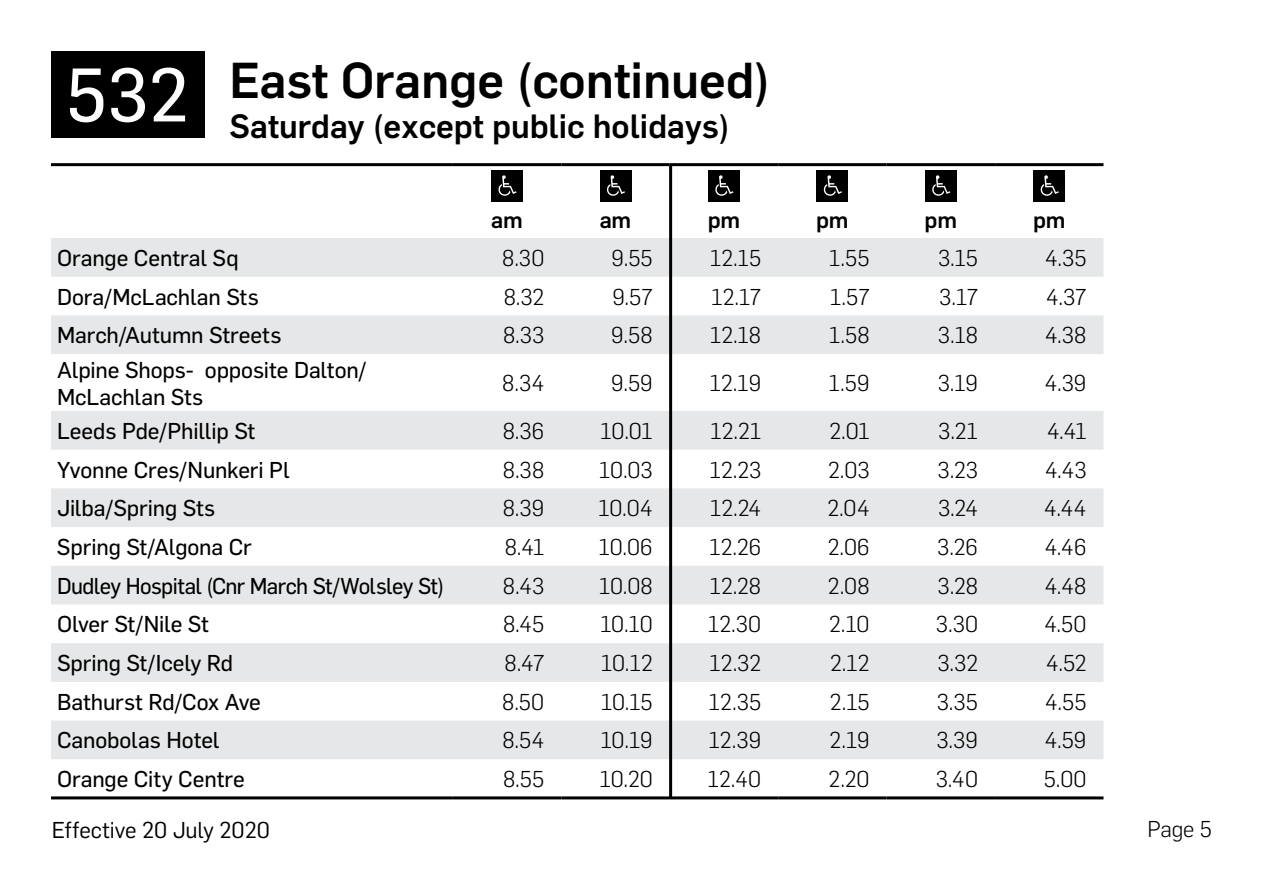
<style>
.page{position:relative;width:1263px;height:893px;background:#fff}
.page>*{position:absolute;margin:0;border:0;box-sizing:border-box;transform-origin:0 0}
.t1{font:500 49.5px "Flama";color:#000}
.t2{font:500 33px "Flama";color:#000}
.t3{font:300 22.5px "Flama";letter-spacing:.005em;color:#000}
.t4{font:22.5px/27px "Flama Basic";letter-spacing:-.005em;color:#000}
.t5{font:22.5px "Flama Basic";letter-spacing:-.03em;color:#000}
.t6{font:22.5px "Flama";color:#000}
.t7{font:500 22.5px "Flama";letter-spacing:-.005em;color:#000}
.s1{font-family:"Flama Basic";font-weight:400;font-size:74.1px;color:#fff}
</style>
<div class="page">
<div style="left:51px;top:51px;width:154px;height:87px;background:#000"></div>
<svg style="left:51px;top:238px;width:1052px;height:521px;fill:#e6e7e8"></svg>
<hr style="left:51px;top:163px;width:402px;height:3px;background:#000">
<hr style="left:453px;top:163px;width:108px;height:3px;background:#000">
<hr style="left:561px;top:163px;width:109px;height:3px;background:#000">
<hr style="left:670px;top:163px;width:108px;height:3px;background:#000">
<hr style="left:778px;top:163px;width:109px;height:3px;background:#000">
<hr style="left:887px;top:163px;width:108px;height:3px;background:#000">
<hr style="left:995px;top:163px;width:108px;height:3px;background:#000">
<hr style="left:51px;top:796px;width:402px;height:3px;background:#000">
<hr style="left:453px;top:796px;width:108px;height:3px;background:#000">
<hr style="left:561px;top:796px;width:109px;height:3px;background:#000">
<hr style="left:670px;top:796px;width:108px;height:3px;background:#000">
<hr style="left:778px;top:796px;width:109px;height:3px;background:#000">
<hr style="left:887px;top:796px;width:108px;height:3px;background:#000">
<hr style="left:995px;top:796px;width:108px;height:3px;background:#000">
<div style="left:491px;top:170px;width:32px;height:32px;background:#000"></div>
<svg style="left:498px;top:175px;width:19px;height:21px"></svg>
<div style="left:600px;top:170px;width:31px;height:32px;background:#000"></div>
<svg style="left:607px;top:175px;width:18px;height:21px"></svg>
<div style="left:708px;top:170px;width:32px;height:32px;background:#000"></div>
<svg style="left:715px;top:175px;width:18px;height:21px"></svg>
<div style="left:817px;top:170px;width:31px;height:32px;background:#000"></div>
<svg style="left:824px;top:175px;width:18px;height:21px"></svg>
<div style="left:925px;top:170px;width:32px;height:32px;background:#000"></div>
<svg style="left:932px;top:175px;width:18px;height:21px"></svg>
<div style="left:1033px;top:170px;width:32px;height:32px;background:#000"></div>
<svg style="left:1040px;top:175px;width:19px;height:21px"></svg>
<hr style="left:669px;top:166px;width:3px;height:633px;background:#000">
<h1 class="t1" style="left:66px;top:45px;width:706px"><span class="s1">532</span> East Orange (continued)</h1>
<h2 class="t2" style="left:230px;top:102px;width:502px">Saturday (except public holidays)</h2>
<p class="t7" style="left:491px;top:204px;width:33px">am</p>
<p class="t7" style="left:600px;top:204px;width:33px">am</p>
<p class="t7" style="left:708px;top:204px;width:34px">pm</p>
<p class="t7" style="left:816px;top:204px;width:34px">pm</p>
<p class="t7" style="left:924px;top:204px;width:34px">pm</p>
<p class="t7" style="left:1033px;top:204px;width:34px">pm</p>
<p class="t4" style="left:57px;top:243px;width:183px">Orange Central Sq</p>
<p class="t3" style="left:502px;top:243px;width:44px">8.30</p>
<p class="t3" style="left:611px;top:243px;width:43px">9.55</p>
<p class="t3" style="left:710px;top:243px;width:53px">12.15</p>
<p class="t3" style="left:829px;top:243px;width:42px">1.55</p>
<p class="t3" style="left:938px;top:243px;width:42px">3.15</p>
<p class="t3" style="left:1045px;top:243px;width:43px">4.35</p>
<p class="t4" style="left:57px;top:282px;width:203px">Dora/McLachlan Sts</p>
<p class="t3" style="left:504px;top:281px;width:42px">8.32</p>
<p class="t3" style="left:612px;top:281px;width:42px">9.57</p>
<p class="t3" style="left:711px;top:281px;width:51px">12.17</p>
<p class="t3" style="left:830px;top:281px;width:41px">1.57</p>
<p class="t3" style="left:939px;top:281px;width:40px">3.17</p>
<p class="t3" style="left:1046px;top:281px;width:42px">4.37</p>
<p class="t4" style="left:57px;top:320px;width:226px">March/Autumn Streets</p>
<p class="t3" style="left:503px;top:320px;width:43px">8.33</p>
<p class="t3" style="left:611px;top:320px;width:43px">9.58</p>
<p class="t3" style="left:710px;top:320px;width:53px">12.18</p>
<p class="t3" style="left:829px;top:320px;width:42px">1.58</p>
<p class="t3" style="left:938px;top:320px;width:42px">3.18</p>
<p class="t3" style="left:1045px;top:320px;width:43px">4.38</p>
<p class="t4" style="left:57px;top:355px;width:311px">Alpine Shops- opposite Dalton/<br>McLachlan Sts</p>
<p class="t3" style="left:502px;top:368px;width:44px">8.34</p>
<p class="t3" style="left:611px;top:368px;width:43px">9.59</p>
<p class="t3" style="left:710px;top:368px;width:53px">12.19</p>
<p class="t3" style="left:829px;top:368px;width:42px">1.59</p>
<p class="t3" style="left:938px;top:368px;width:42px">3.19</p>
<p class="t3" style="left:1044px;top:368px;width:43px">4.39</p>
<p class="t4" style="left:57px;top:416px;width:200px">Leeds Pde/Phillip St</p>
<p class="t3" style="left:503px;top:416px;width:43px">8.36</p>
<p class="t3" style="left:601px;top:416px;width:54px">10.01</p>
<p class="t3" style="left:710px;top:416px;width:52px">12.21</p>
<p class="t3" style="left:829px;top:416px;width:42px">2.01</p>
<p class="t3" style="left:938px;top:416px;width:41px">3.21</p>
<p class="t3" style="left:1047px;top:416px;width:41px">4.41</p>
<p class="t4" style="left:57px;top:455px;width:234px">Yvonne Cres/Nunkeri Pl</p>
<p class="t3" style="left:503px;top:454px;width:43px">8.38</p>
<p class="t3" style="left:599px;top:454px;width:55px">10.03</p>
<p class="t3" style="left:710px;top:454px;width:53px">12.23</p>
<p class="t3" style="left:828px;top:454px;width:43px">2.03</p>
<p class="t3" style="left:938px;top:454px;width:42px">3.23</p>
<p class="t3" style="left:1045px;top:454px;width:43px">4.43</p>
<p class="t4" style="left:57px;top:493px;width:160px">Jilba/Spring Sts</p>
<p class="t3" style="left:503px;top:493px;width:43px">8.39</p>
<p class="t3" style="left:598px;top:493px;width:56px">10.04</p>
<p class="t3" style="left:710px;top:493px;width:53px">12.24</p>
<p class="t3" style="left:827px;top:493px;width:44px">2.04</p>
<p class="t3" style="left:938px;top:493px;width:42px">3.24</p>
<p class="t3" style="left:1044px;top:493px;width:44px">4.44</p>
<p class="t4" style="left:57px;top:532px;width:196px">Spring St/Algona Cr</p>
<p class="t3" style="left:505px;top:532px;width:41px">8.41</p>
<p class="t3" style="left:599px;top:532px;width:55px">10.06</p>
<p class="t3" style="left:709px;top:532px;width:53px">12.26</p>
<p class="t3" style="left:828px;top:532px;width:43px">2.06</p>
<p class="t3" style="left:937px;top:532px;width:42px">3.26</p>
<p class="t3" style="left:1044px;top:532px;width:44px">4.46</p>
<p class="t5" style="left:57px;top:570px;width:389px">Dudley Hospital (Cnr March St/Wolsley St)</p>
<p class="t3" style="left:503px;top:570px;width:43px">8.43</p>
<p class="t3" style="left:599px;top:570px;width:55px">10.08</p>
<p class="t3" style="left:710px;top:570px;width:53px">12.28</p>
<p class="t3" style="left:828px;top:570px;width:43px">2.08</p>
<p class="t3" style="left:937px;top:570px;width:42px">3.28</p>
<p class="t3" style="left:1044px;top:570px;width:44px">4.48</p>
<p class="t4" style="left:57px;top:609px;width:153px">Olver St/Nile St</p>
<p class="t3" style="left:503px;top:609px;width:43px">8.45</p>
<p class="t3" style="left:600px;top:609px;width:54px">10.10</p>
<p class="t3" style="left:708px;top:609px;width:55px">12.30</p>
<p class="t3" style="left:829px;top:609px;width:42px">2.10</p>
<p class="t3" style="left:936px;top:609px;width:44px">3.30</p>
<p class="t3" style="left:1044px;top:609px;width:44px">4.50</p>
<p class="t4" style="left:57px;top:648px;width:178px">Spring St/Icely Rd</p>
<p class="t3" style="left:505px;top:648px;width:41px">8.47</p>
<p class="t3" style="left:601px;top:648px;width:53px">10.12</p>
<p class="t3" style="left:710px;top:648px;width:53px">12.32</p>
<p class="t3" style="left:830px;top:648px;width:41px">2.12</p>
<p class="t3" style="left:937px;top:648px;width:42px">3.32</p>
<p class="t3" style="left:1046px;top:648px;width:42px">4.52</p>
<p class="t4" style="left:57px;top:687px;width:205px">Bathurst Rd/Cox Ave</p>
<p class="t3" style="left:502px;top:687px;width:44px">8.50</p>
<p class="t3" style="left:601px;top:687px;width:53px">10.15</p>
<p class="t3" style="left:709px;top:687px;width:54px">12.35</p>
<p class="t3" style="left:830px;top:687px;width:41px">2.15</p>
<p class="t3" style="left:937px;top:687px;width:43px">3.35</p>
<p class="t3" style="left:1045px;top:687px;width:43px">4.55</p>
<p class="t4" style="left:57px;top:726px;width:164px">Canobolas Hotel</p>
<p class="t3" style="left:502px;top:725px;width:43px">8.54</p>
<p class="t3" style="left:601px;top:725px;width:53px">10.19</p>
<p class="t3" style="left:709px;top:725px;width:54px">12.39</p>
<p class="t3" style="left:829px;top:725px;width:42px">2.19</p>
<p class="t3" style="left:936px;top:725px;width:43px">3.39</p>
<p class="t3" style="left:1045px;top:725px;width:43px">4.59</p>
<p class="t4" style="left:57px;top:764px;width:189px">Orange City Centre</p>
<p class="t3" style="left:503px;top:764px;width:43px">8.55</p>
<p class="t3" style="left:600px;top:764px;width:54px">10.20</p>
<p class="t3" style="left:708px;top:764px;width:55px">12.40</p>
<p class="t3" style="left:829px;top:764px;width:42px">2.20</p>
<p class="t3" style="left:936px;top:764px;width:44px">3.40</p>
<p class="t3" style="left:1044px;top:764px;width:44px">5.00</p>
<p class="t6" style="left:52px;top:814px;width:220px">Effective 20 July 2020</p>
<p class="t3" style="left:1147px;top:814px;width:66px">Page 5</p>
</div>
